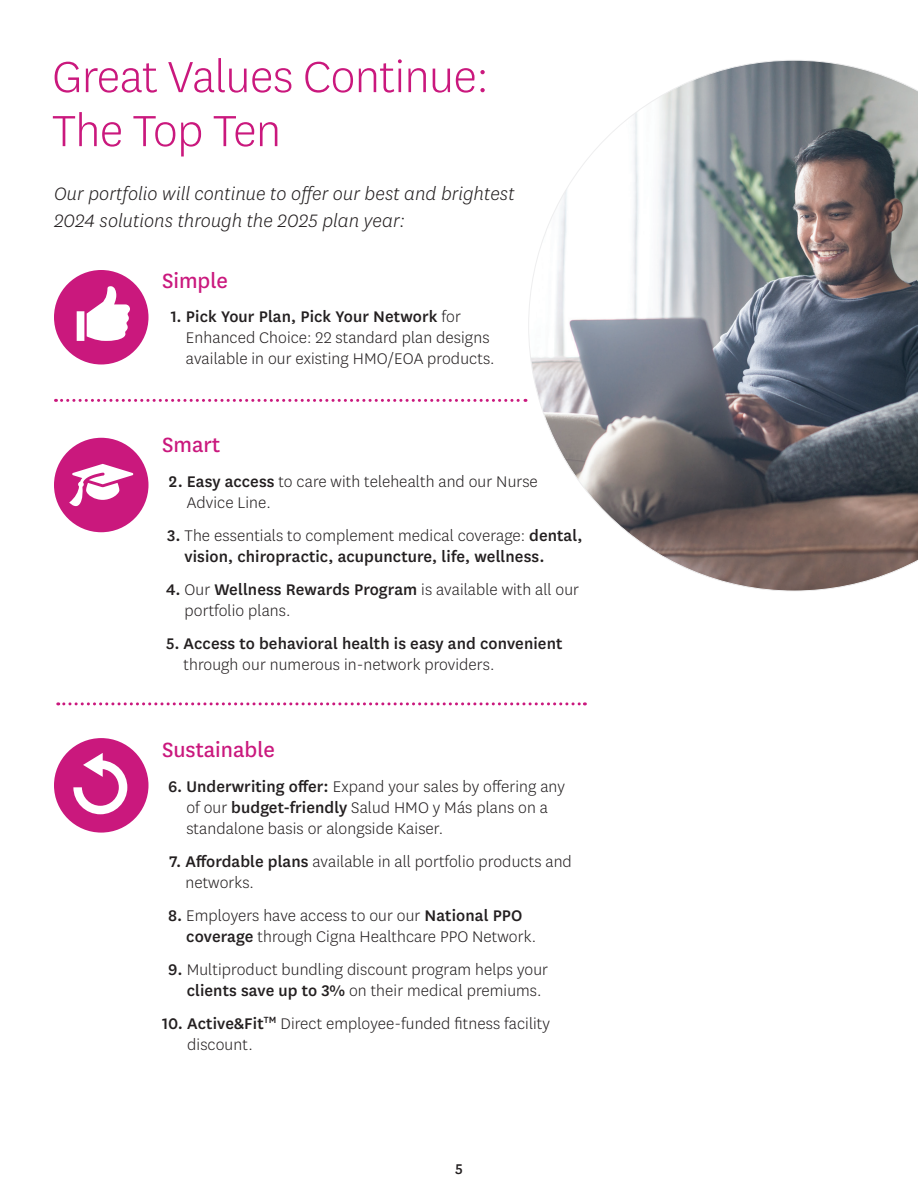
<style>
.page{position:relative;width:918px;height:1188px;background:#fff}
.page>*{position:absolute;margin:0;border:0;box-sizing:border-box;transform-origin:0 0}
.t1{font:300 51px/54px "Centene Sans";letter-spacing:-.01em;color:#ca187d}
.t2{font:24px "Centene Sans";color:#ca187d}
.t3{font:italic 300 21px/27px "Centene Sans";letter-spacing:.005em;color:#231f20}
.t4{font:300 18px/21px "Centene Sans";letter-spacing:.005em;color:#231f20}
.t5{font:500 18px/21px "Centene Sans";letter-spacing:.005em;color:#231f20}
.t6{font:500 16.5px "Centene Sans";color:#231f20}
.s1{font-weight:500}
.s2{font-weight:300}
</style>
<div class="page">
<svg style="left:56px;top:399px;width:470px;height:3px"></svg>
<svg style="left:58px;top:702px;width:527px;height:3px"></svg>
<img style="left:528px;top:60px;width:390px;height:531px">
<div style="left:54px;top:270px;width:95px;height:94px;background:#ca187d;border-radius:50%"></div>
<svg style="left:77px;top:286px;width:53px;height:55px"></svg>
<div style="left:54px;top:438px;width:95px;height:94px;background:#ca187d;border-radius:50%"></div>
<svg style="left:69px;top:464px;width:64px;height:43px"></svg>
<div style="left:54px;top:738px;width:94px;height:95px;background:#ca187d;border-radius:50%"></div>
<svg style="left:73px;top:753px;width:54px;height:61px"></svg>
<h2 class="t1" style="left:52px;top:48px;width:438px">Great Values Continue:<br>The Top Ten</h2>
<p class="t3" style="left:54px;top:180px;width:462px">Our portfolio will continue to offer our best and brightest<br>2024 solutions through the 2025 plan year:</p>
<h3 class="t2" style="left:162px;top:265px;width:67px">Simple</h3>
<p class="t4" style="left:186px;top:306px;width:310px;text-indent:-15px"><span class="s1">1. Pick Your Plan, Pick Your Network</span> for<br>Enhanced Choice: 22 standard plan designs available in our existing HMO/EOA products.</p>
<h3 class="t2" style="left:162px;top:429px;width:60px">Smart</h3>
<p class="t4" style="left:187px;top:470px;width:353px;text-indent:-18px"><span class="s1">2. Easy access</span> to care with telehealth and our Nurse<br>Advice Line.</p>
<p class="t5" style="left:185px;top:524px;width:400px;text-indent:-17px">3. <span class="s2">The essentials to complement medical coverage:</span> dental, vision, chiropractic, acupuncture, life, wellness.</p>
<p class="t4" style="left:185px;top:578px;width:396px;text-indent:-19px"><span class="s1">4.</span> Our <span class="s1">Wellness Rewards Program</span> is available with all our portfolio plans.</p>
<p class="t5" style="left:184px;top:632px;width:380px;text-indent:-18px">5. Access to behavioral health is easy and convenient <span class="s2">through our numerous in-network providers.</span></p>
<h3 class="t2" style="left:162px;top:734px;width:114px">Sustainable</h3>
<p class="t4" style="left:186px;top:775px;width:380px;text-indent:-18px"><span class="s1">6. Underwriting offer:</span> Expand your sales by offering any of our <span class="s1">budget-friendly</span> Salud HMO y Más plans on a standalone basis or alongside Kaiser.</p>
<p class="t4" style="left:185px;top:850px;width:388px;text-indent:-16px"><span class="s1">7. Affordable plans</span> available in all portfolio products and networks.</p>
<p class="t4" style="left:186px;top:904px;width:352px;text-indent:-18px"><span class="s1">8.</span> Employers have access to our our <span class="s1">National PPO coverage</span> through Cigna Healthcare PPO Network.</p>
<p class="t4" style="left:187px;top:958px;width:363px;text-indent:-19px"><span class="s1">9.</span> Multiproduct bundling discount program helps your <span class="s1">clients save up to 3%</span> on their medical premiums.</p>
<p class="t4" style="left:187px;top:1012px;width:364px;text-indent:-25px"><span class="s1">10. Active&amp;Fit</span><sup>TM</sup> Direct employee-funded fitness facility discount.</p>
<p class="t6" style="left:455px;top:1157px;width:9px">5</p>
</div>
